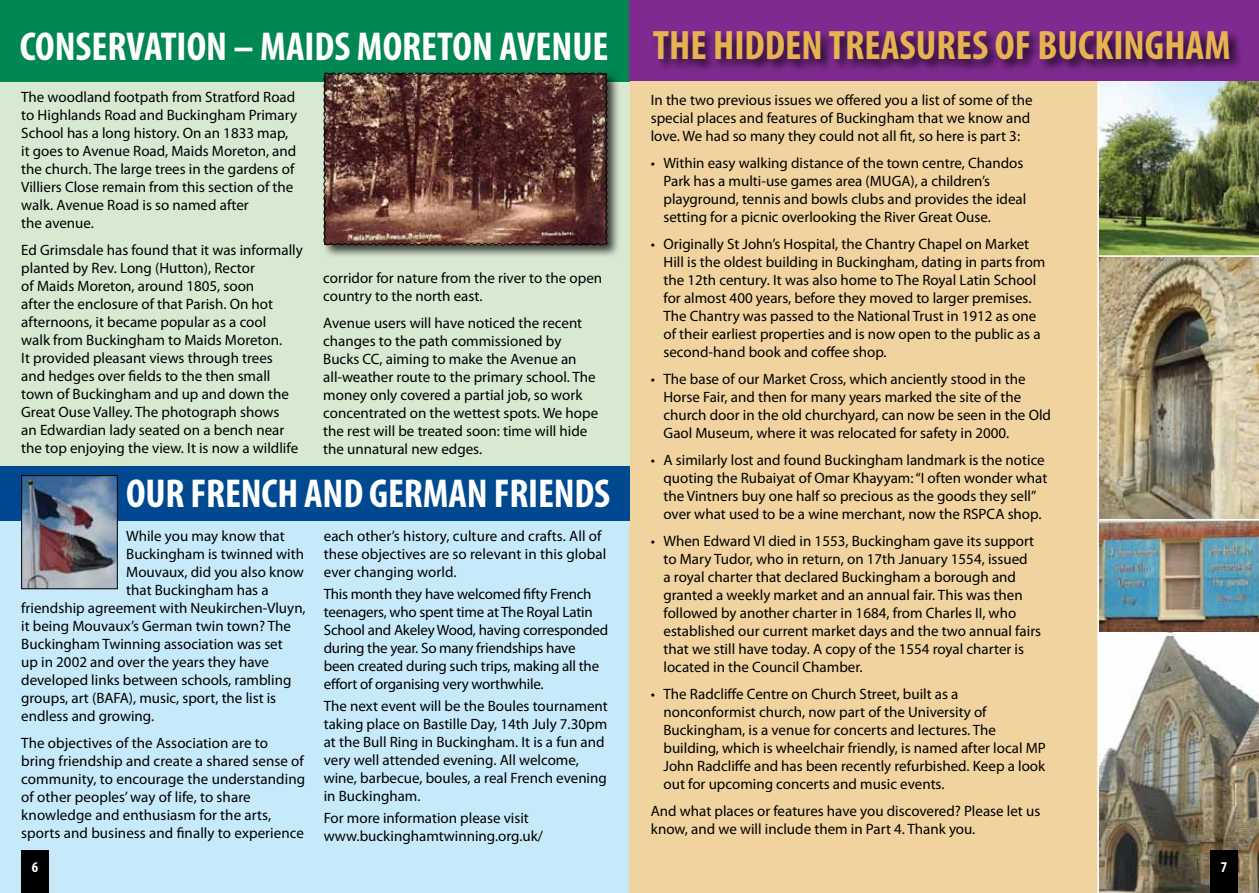
<style>
.page{position:relative;width:1259px;height:893px;background:#fff}
.page>*{position:absolute;margin:0;border:0;box-sizing:border-box;transform-origin:0 0}
.t1{font:700 condensed 41.25px "Myriad Pro";color:#e6b350}
.t2{font:700 condensed 40.5px "Myriad Pro";letter-spacing:-.005em;color:#fff}
.t3{font:15px/18px "Myriad Pro";color:#000}
.t4{font:700 condensed 15px "Myriad Pro";color:#fff}
</style>
<div class="page">
<div style="left:0;top:466px;width:628px;height:427px;background:#c7eafb"></div>
<div style="left:629px;top:73px;width:630px;height:820px;background:#f0d39f"></div>
<div style="left:0;top:82px;width:629px;height:393px;background:#d8e9d2"></div>
<div style="left:0;top:0;width:629px;height:82px;background:#008752"></div>
<div style="left:0;top:466px;width:629px;height:55px;background:#004990"></div>
<img style="left:1098px;top:81px;width:161px;height:413px">
<img style="left:1099px;top:494px;width:160px;height:139px">
<img style="left:1099px;top:634px;width:160px;height:259px">
<div style="left:629px;top:0;width:630px;height:81px;background:#7f2a90"></div>
<div style="left:651px;top:29px;width:592px;height:44px;background:#000;opacity:.75"></div>
<div style="left:21px;top:850px;width:28px;height:43px;background:#000"></div>
<hr style="left:1098px;top:255px;width:161px;height:2px;background:#fff">
<hr style="left:1098px;top:519px;width:161px;height:2px;background:#fff">
<div style="left:1210px;top:850px;width:27px;height:43px;background:#000"></div>
<hr style="left:1097px;top:82px;width:2px;height:811px;background:#fff">
<hr style="left:1097px;top:633px;width:162px;height:1px;background:#fff">
<hr style="left:1102px;top:634px;width:157px;height:2px;background:#fff">
<div style="left:322px;top:71px;width:299px;height:187px;background:#000;opacity:.75"></div>
<svg style="left:323px;top:72px;width:285px;height:174px;background:#684139"></svg>
<img style="left:23px;top:477px;width:93px;height:110px">
<div style="left:21px;top:475px;width:97px;height:114px;border:1px solid #000"></div>
<h2 class="t2" style="left:20px;top:21px;width:590px">CONSERVATION – MAIDS MORETON AVENUE</h2>
<p class="t3" style="left:21px;top:88px;width:277px">The woodland footpath from Stratford Road to Highlands Road and Buckingham Primary School has a long history. On an 1833 map, it goes to Avenue Road, Maids Moreton, and the church. The large trees in the gardens of Villiers Close remain from this section of the walk. Avenue Road is so named after<br>the avenue.</p>
<p class="t3" style="left:21px;top:241px;width:283px">Ed Grimsdale has found that it was informally planted by Rev. Long (Hutton), Rector<br>of Maids Moreton, around 1805, soon<br>after the enclosure of that Parish. On hot afternoons, it became popular as a cool<br>walk from Buckingham to Maids Moreton.<br>It provided pleasant views through trees<br>and hedges over fields to the then small town of Buckingham and up and down the Great Ouse Valley. The photograph shows<br>an Edwardian lady seated on a bench near the top enjoying the view. It is now a wildlife</p>
<p class="t3" style="left:323px;top:269px;width:280px">corridor for nature from the river to the open country to the north east.</p>
<p class="t3" style="left:323px;top:314px;width:276px">Avenue users will have noticed the recent changes to the path commissioned by Bucks CC, aiming to make the Avenue an all-weather route to the primary school. The money only covered a partial job, so work concentrated on the wettest spots. We hope the rest will be treated soon: time will hide the unnatural new edges.</p>
<h2 class="t2" style="left:126px;top:468px;width:485px">OUR FRENCH AND GERMAN FRIENDS</h2>
<p class="t3" style="left:126px;top:526px;width:160px">While you may know that</p>
<p class="t3" style="left:126px;top:544px;width:179px">Buckingham is twinned with</p>
<p class="t3" style="left:126px;top:562px;width:179px">Mouvaux, did you also know</p>
<p class="t3" style="left:126px;top:580px;width:144px">that Buckingham has a</p>
<p class="t3" style="left:21px;top:598px;width:286px">friendship agreement with Neukirchen-Vluyn,</p>
<p class="t3" style="left:21px;top:616px;width:271px">it being Mouvaux’s German twin town? The</p>
<p class="t3" style="left:21px;top:634px;width:263px">Buckingham Twinning association was set</p>
<p class="t3" style="left:21px;top:652px;width:249px">up in 2002 and over the years they have</p>
<p class="t3" style="left:21px;top:670px;width:272px">developed links between schools, rambling</p>
<p class="t3" style="left:21px;top:688px;width:256px">groups, art (BAFA), music, sport, the list is</p>
<p class="t3" style="left:21px;top:706px;width:134px">endless and growing.</p>
<p class="t3" style="left:21px;top:733px;width:285px">The objectives of the Association are to bring friendship and create a shared sense of community, to encourage the understanding of other peoples’ way of life, to share knowledge and enthusiasm for the arts, sports and business and finally to experience</p>
<p class="t4" style="left:32px;top:857px;width:8px">6</p>
<p class="t3" style="left:324px;top:526px;width:284px">each other’s history, culture and crafts. All of these objectives are so relevant in this global ever changing world.</p>
<p class="t3" style="left:324px;top:585px;width:286px">This month they have welcomed fifty French teenagers, who spent time at The Royal Latin School and Akeley Wood, having corresponded during the year. So many friendships have been created during such trips, making all the effort of organising very worthwhile.</p>
<p class="t3" style="left:324px;top:697px;width:285px">The next event will be the Boules tournament taking place on Bastille Day, 14th July 7.30pm at the Bull Ring in Buckingham. It is a fun and very well attended evening. All welcome, wine, barbecue, boules, a real French evening in Buckingham.</p>
<p class="t3" style="left:324px;top:809px;width:221px">For more information please visit www.buckinghamtwinning.org.uk/</p>
<h1 class="t1" style="left:653px;top:19px;width:579px">THE HIDDEN TREASURES OF BUCKINGHAM</h1>
<p class="t3" style="left:651px;top:91px;width:383px">In the two previous issues we offered you a list of some of the special places and features of Buckingham that we know and love. We had so many they could not all fit, so here is part 3:</p>
<p class="t3" style="left:663px;top:154px;width:364px;text-indent:-13px">• Within easy walking distance of the town centre, Chandos Park has a multi-use games area (MUGA), a children’s playground, tennis and bowls clubs and provides the ideal setting for a picnic overlooking the River Great Ouse.</p>
<p class="t3" style="left:663px;top:235px;width:383px;text-indent:-13px">• Originally St John’s Hospital, the Chantry Chapel on Market Hill is the oldest building in Buckingham, dating in parts from the 12th century. It was also home to The Royal Latin School for almost 400 years, before they moved to larger premises.<br>The Chantry was passed to the National Trust in 1912 as one of their earliest properties and is now open to the public as a second-hand book and coffee shop.</p>
<p class="t3" style="left:663px;top:370px;width:389px;text-indent:-13px">• The base of our Market Cross, which anciently stood in the Horse Fair, and then for many years marked the site of the church door in the old churchyard, can now be seen in the Old Gaol Museum, where it was relocated for safety in 2000.</p>
<p class="t3" style="left:663px;top:451px;width:385px;text-indent:-13px">• A similarly lost and found Buckingham landmark is the notice quoting the Rubaiyat of Omar Khayyam: “I often wonder what the Vintners buy one half so precious as the goods they sell” over what used to be a wine merchant, now the RSPCA shop.</p>
<p class="t3" style="left:663px;top:532px;width:379px;text-indent:-13px">• When Edward VI died in 1553, Buckingham gave its support to Mary Tudor, who in return, on 17th January 1554, issued<br>a royal charter that declared Buckingham a borough and granted a weekly market and an annual fair. This was then followed by another charter in 1684, from Charles II, who established our current market days and the two annual fairs that we still have today. A copy of the 1554 royal charter is located in the Council Chamber.</p>
<p class="t3" style="left:663px;top:685px;width:384px;text-indent:-13px">• The Radcliffe Centre on Church Street, built as a nonconformist church, now part of the University of Buckingham, is a venue for concerts and lectures. The building, which is wheelchair friendly, is named after local MP John Radcliffe and has been recently refurbished. Keep a look out for upcoming concerts and music events.</p>
<p class="t3" style="left:651px;top:802px;width:391px">And what places or features have you discovered? Please let us know, and we will include them in Part 4. Thank you.</p>
<p class="t4" style="left:1220px;top:857px;width:8px">7</p>
</div>
